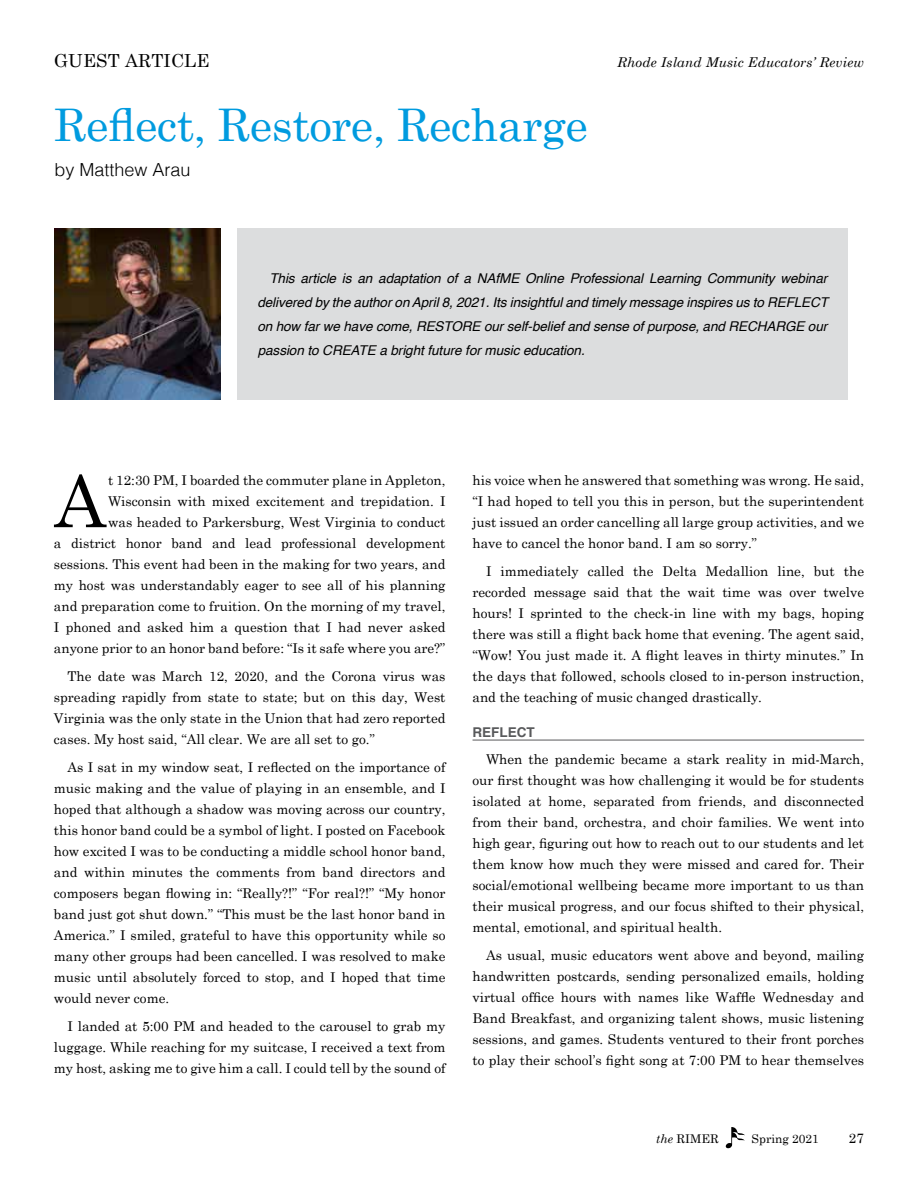
<style>
.page{position:relative;width:918px;height:1188px;background:#fff}
.page>*{position:absolute;margin:0;border:0;box-sizing:border-box;transform-origin:0 0}
.t1{font:71.7px "Century Schoolbook";color:#000}
.t2{font:45px "Century Schoolbook";letter-spacing:-.01em;color:#009bdf}
.t3{font:300 18px "Helvetica";color:#000}
.t4{font:18px "Century Schoolbook";letter-spacing:.01em;color:#000}
.t5{font:13.5px/21px "Century Schoolbook";color:#000;text-align:justify}
.t6{font:italic 13.5px/24px "Helvetica";letter-spacing:-.005em;color:#000;text-align:justify}
.t7{font:italic 13.5px "Century Schoolbook";letter-spacing:.01em;color:#000}
.t8{font:700 13.5px "Helvetica";color:#58595b}
.t9{font:12px "Century Schoolbook";color:#000}
.s1{font-style:italic}
</style>
<div class="page">
<svg style="left:725px;top:1127px;width:20px;height:22px"></svg>
<div style="left:238px;top:228px;width:610px;height:172px;background:#dcddde"></div>
<hr style="left:473px;top:740px;width:391px;height:1px;background:#58595b">
<img style="left:54px;top:228px;width:166px;height:172px">
<h3 class="t4" style="left:54px;top:50px;width:157px">GUEST ARTICLE</h3>
<h2 class="t2" style="left:54px;top:97px;width:536px">Reflect, Restore, Recharge</h2>
<h3 class="t3" style="left:55px;top:163px;width:138px">by Matthew Arau</h3>
<p class="t7" style="left:617px;top:53px;width:248px">Rhode Island Music Educators’ Review</p>
<p class="t6" style="left:257px;top:267px;width:572px;text-indent:12px">This article is an adaptation of a NAfME Online Professional Learning Community webinar delivered by the author on April 8, 2021. Its insightful and timely message inspires us to REFLECT on how far we have come, RESTORE our self-belief and sense of purpose, and RECHARGE our passion to CREATE a bright future for music education.</p>
<h1 class="t1" style="left:54px;top:456px;width:53px">A</h1>
<p class="t5" style="left:54px;top:469px;width:393px;text-align:right">t 12:30 PM, I boarded the commuter plane in Appleton, Wisconsin with mixed excitement and trepidation. I<br>was headed to Parkersburg, West Virginia to conduct<br>a district honor band and lead professional development sessions. This event had been in the making for two years, and my host was understandably eager to see all of his planning and preparation come to fruition. On the morning of my travel, I phoned and asked him a question that I had never asked anyone prior to an honor band before: “Is it safe where you are?”</p>
<p class="t5" style="left:54px;top:665px;width:393px;text-indent:14px">The date was March 12, 2020, and the Corona virus was spreading rapidly from state to state; but on this day, West Virginia was the only state in the Union that had zero reported cases. My host said, “All clear. We are all set to go.”</p>
<p class="t5" style="left:54px;top:756px;width:393px;text-indent:14px">As I sat in my window seat, I reflected on the importance of music making and the value of playing in an ensemble, and I hoped that although a shadow was moving across our country, this honor band could be a symbol of light. I posted on Facebook how excited I was to be conducting a middle school honor band, and within minutes the comments from band directors and composers began flowing in: “Really?!” “For real?!” “My honor band just got shut down.” “This must be the last honor band in America.” I smiled, grateful to have this opportunity while so many other groups had been cancelled. I was resolved to make music until absolutely forced to stop, and I hoped that time would never come.</p>
<p class="t5" style="left:54px;top:1015px;width:393px;text-indent:14px">I landed at 5:00 PM and headed to the carousel to grab my luggage. While reaching for my suitcase, I received a text from my host, asking me to give him a call. I could tell by the sound of</p>
<p class="t5" style="left:473px;top:469px;width:393px">his voice when he answered that something was wrong. He said, “I had hoped to tell you this in person, but the superintendent just issued an order cancelling all large group activities, and we have to cancel the honor band. I am so sorry.”</p>
<p class="t5" style="left:473px;top:560px;width:393px;text-indent:14px">I immediately called the Delta Medallion line, but the recorded message said that the wait time was over twelve hours! I sprinted to the check-in line with my bags, hoping there was still a flight back home that evening. The agent said, “Wow! You just made it. A flight leaves in thirty minutes.” In the days that followed, schools closed to in-person instruction, and the teaching of music changed drastically.</p>
<p class="t8" style="left:473px;top:726px;width:64px">REFLECT</p>
<p class="t5" style="left:473px;top:749px;width:393px;text-indent:14px">When the pandemic became a stark reality in mid-March, our first thought was how challenging it would be for students isolated at home, separated from friends, and disconnected from their band, orchestra, and choir families. We went into high gear, figuring out how to reach out to our students and let them know how much they were missed and cared for. Their social/emotional wellbeing became more important to us than their musical progress, and our focus shifted to their physical, mental, emotional, and spiritual health.</p>
<p class="t5" style="left:473px;top:944px;width:393px;text-indent:14px">As usual, music educators went above and beyond, mailing handwritten postcards, sending personalized emails, holding virtual office hours with names like Waffle Wednesday and Band Breakfast, and organizing talent shows, music listening sessions, and games. Students ventured to their front porches to play their school’s fight song at 7:00 PM to hear themselves</p>
<p class="t9" style="left:656px;top:1131px;width:64px"><span class="s1">the</span> RIMER</p>
<p class="t9" style="left:752px;top:1131px;width:69px">Spring 2021</p>
<p class="t5" style="left:849px;top:1127px;width:17px">27</p>
</div>
